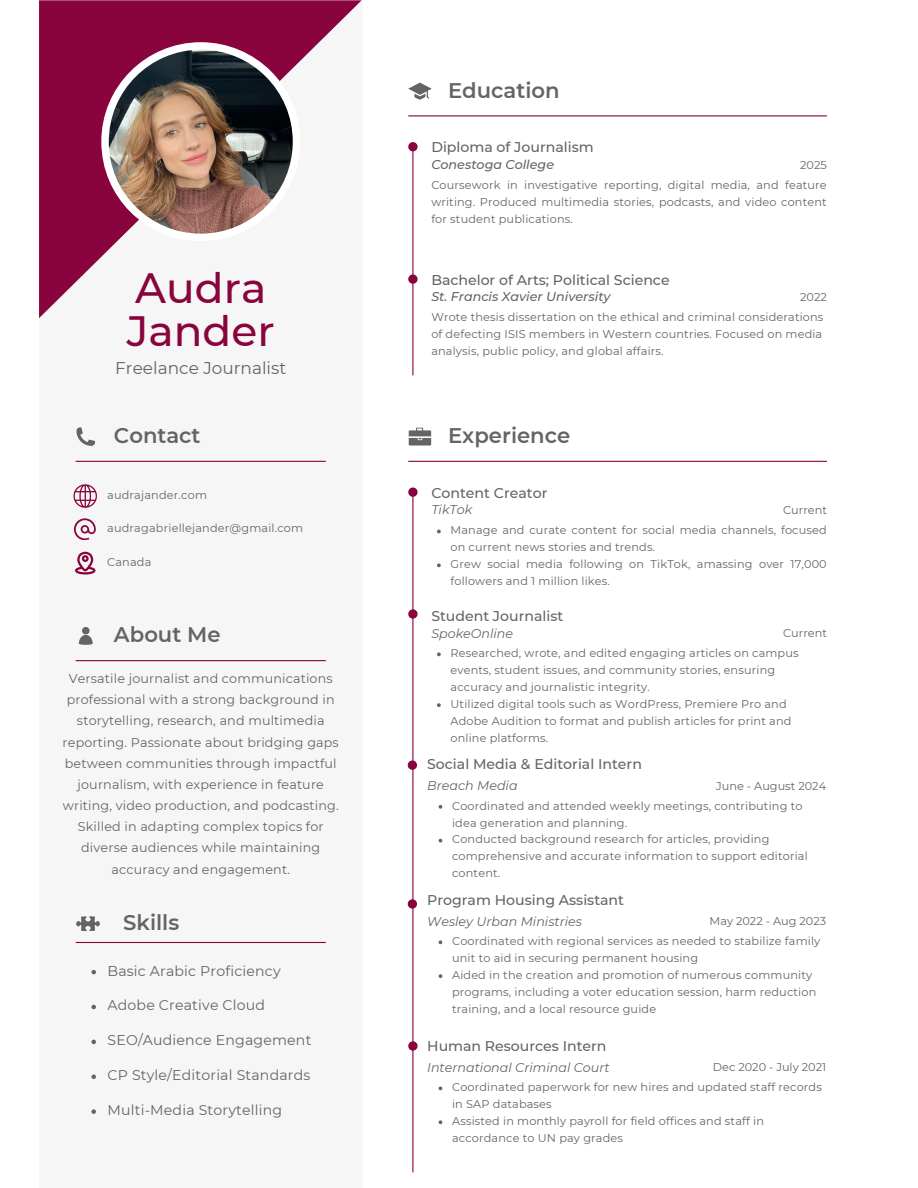
<style>
.page{position:relative;width:918px;height:1188px;background:#fff}
.page>*{position:absolute;margin:0;border:0;box-sizing:border-box;transform-origin:0 0}
.t1{font:500 42.3px "Montserrat";color:#89043d}
.t2{font:600 21.15px "Montserrat";color:#636466}
.t3{font:16.95px "Montserrat";color:#636466}
.t4{font:500 14.1px "Montserrat";color:#636466}
.t5{font:14.1px "Montserrat";letter-spacing:.015em;color:#636466}
.t6{font:12.75px/21.1px "Montserrat";letter-spacing:.015em;color:#636466;text-align:center}
.t7{font:italic 12.75px "Montserrat";color:#636466}
.t8{font:italic 500 12.75px "Montserrat";color:#636466}
.t9{font:11.25px/17px "Montserrat";letter-spacing:.015em;color:#636466}
</style>
<div class="page">
<div style="left:39px;top:0;width:324px;height:1188px;background:#f6f6f7"></div>
<svg style="left:39px;top:0;width:323px;height:318px"></svg>
<div style="left:101px;top:42px;width:199px;height:199px;background:#fff;border-radius:50%"></div>
<img style="left:109px;top:50px;width:184px;height:184px;border-radius:50%">
<hr style="left:76px;top:461px;width:250px;height:1px;background:#89043d">
<svg style="left:76px;top:427px;width:19px;height:19px"></svg>
<hr style="left:76px;top:660px;width:250px;height:1px;background:#89043d">
<hr style="left:76px;top:942px;width:250px;height:1px;background:#89043d">
<svg style="left:75px;top:552px;width:20px;height:22px"></svg>
<svg style="left:74px;top:518px;width:22px;height:22px"></svg>
<svg style="left:76px;top:916px;width:24px;height:15px"></svg>
<svg style="left:79px;top:627px;width:13px;height:18px"></svg>
<hr style="left:412px;top:146px;width:1px;height:229px;background:#89043d">
<div style="left:408px;top:142px;width:10px;height:9px;background:#89043d;border-radius:50%"></div>
<svg style="left:408px;top:274px;width:10px;height:10px"></svg>
<hr style="left:408px;top:115px;width:419px;height:1px;background:#89043d">
<hr style="left:412px;top:490px;width:1px;height:682px;background:#89043d">
<svg style="left:408px;top:487px;width:10px;height:10px"></svg>
<svg style="left:408px;top:609px;width:10px;height:10px"></svg>
<hr style="left:408px;top:461px;width:419px;height:1px;background:#89043d">
<svg style="left:409px;top:428px;width:22px;height:18px"></svg>
<svg style="left:408px;top:83px;width:24px;height:16px"></svg>
<svg style="left:74px;top:484px;width:23px;height:24px"></svg>
<svg style="left:91px;top:970px;width:5px;height:4px"></svg>
<svg style="left:91px;top:1005px;width:5px;height:4px"></svg>
<svg style="left:91px;top:1040px;width:5px;height:4px"></svg>
<svg style="left:91px;top:1075px;width:5px;height:4px"></svg>
<svg style="left:91px;top:1109px;width:5px;height:5px"></svg>
<svg style="left:437px;top:530px;width:4px;height:3px"></svg>
<svg style="left:437px;top:563px;width:4px;height:4px"></svg>
<svg style="left:437px;top:652px;width:4px;height:4px"></svg>
<svg style="left:437px;top:703px;width:4px;height:4px"></svg>
<div style="left:408px;top:760px;width:9px;height:10px;background:#89043d;border-radius:50%"></div>
<svg style="left:439px;top:805px;width:3px;height:4px"></svg>
<svg style="left:439px;top:839px;width:3px;height:4px"></svg>
<svg style="left:439px;top:940px;width:3px;height:4px"></svg>
<svg style="left:439px;top:974px;width:3px;height:4px"></svg>
<div style="left:408px;top:899px;width:9px;height:10px;background:#89043d;border-radius:50%"></div>
<svg style="left:439px;top:1120px;width:3px;height:4px"></svg>
<svg style="left:408px;top:1041px;width:10px;height:10px"></svg>
<p class="t1" style="left:135px;top:262px;width:133px">Audra</p>
<p class="t1" style="left:127px;top:305px;width:149px">Jander</p>
<h1 class="t3" style="left:115px;top:358px;width:173px">Freelance Journalist</h1>
<h3 class="t2" style="left:114px;top:422px;width:88px">Contact</h3>
<p class="t9" style="left:107px;top:486px;width:101px">audrajander.com</p>
<p class="t9" style="left:107px;top:520px;width:197px">audragabriellejander@gmail.com</p>
<p class="t9" style="left:107px;top:553px;width:46px">Canada</p>
<p class="t2" style="left:114px;top:622px;width:108px">About Me</p>
<p class="t6" style="left:63px;top:668px;width:278px">Versatile journalist and communications professional with a strong background in storytelling, research, and multimedia reporting. Passionate about bridging gaps between communities through impactful journalism, with experience in feature writing, video production, and podcasting.<br>Skilled in adapting complex topics for diverse audiences while maintaining accuracy and engagement.</p>
<h2 class="t2" style="left:123px;top:910px;width:58px">Skills</h2>
<p class="t5" style="left:108px;top:962px;width:175px">Basic Arabic Proficiency</p>
<p class="t5" style="left:108px;top:997px;width:159px">Adobe Creative Cloud</p>
<p class="t5" style="left:108px;top:1032px;width:205px">SEO/Audience Engagement</p>
<h2 class="t5" style="left:108px;top:1066px;width:204px">CP Style/Editorial Standards</h2>
<p class="t5" style="left:108px;top:1101px;width:176px">Multi-Media Storytelling</p>
<p class="t2" style="left:448px;top:77px;width:113px">Education</p>
<p class="t4" style="left:431px;top:139px;width:164px">Diploma of Journalism</p>
<p class="t8" style="left:431px;top:157px;width:124px">Conestoga College</p>
<h2 class="t9" style="left:800px;top:156px;width:28px">2025</h2>
<p class="t9" style="left:431px;top:176px;width:397px;text-align:justify">Coursework in investigative reporting, digital media, and feature writing. Produced multimedia stories, podcasts, and video content for student publications.</p>
<p class="t4" style="left:431px;top:271px;width:240px">Bachelor of Arts; Political Science</p>
<p class="t8" style="left:431px;top:289px;width:181px">St. Francis Xavier University</p>
<p class="t9" style="left:800px;top:289px;width:28px">2022</p>
<p class="t9" style="left:431px;top:309px;width:394px;text-align:justify">Wrote thesis dissertation on the ethical and criminal considerations of defecting ISIS members in Western countries. Focused on media analysis, public policy, and global affairs.</p>
<p class="t2" style="left:448px;top:422px;width:124px">Experience</p>
<p class="t4" style="left:431px;top:484px;width:118px">Content Creator</p>
<p class="t7" style="left:431px;top:502px;width:42px">TikTok</p>
<p class="t9" style="left:783px;top:502px;width:45px">Current</p>
<p class="t9" style="left:451px;top:522px;width:378px">Manage and curate content for social media channels, focused on current news stories and trends.</p>
<h2 class="t9" style="left:451px;top:556px;width:378px">Grew social media following on TikTok, amassing over 17,000 followers and 1 million likes.</h2>
<p class="t4" style="left:431px;top:607px;width:133px">Student Journalist</p>
<p class="t7" style="left:431px;top:626px;width:83px">SpokeOnline</p>
<p class="t9" style="left:783px;top:625px;width:45px">Current</p>
<p class="t9" style="left:451px;top:645px;width:350px">Researched, wrote, and edited engaging articles on campus events, student issues, and community stories, ensuring accuracy and journalistic integrity.</p>
<p class="t9" style="left:451px;top:695px;width:342px">Utilized digital tools such as WordPress, Premiere Pro and<br>Adobe Audition to format and publish articles for print and online platforms.</p>
<p class="t4" style="left:427px;top:756px;width:216px">Social Media &amp; Editorial Intern</p>
<p class="t7" style="left:427px;top:778px;width:92px">Breach Media</p>
<h2 class="t9" style="left:716px;top:777px;width:111px">June - August 2024</h2>
<p class="t9" style="left:452px;top:797px;width:352px">Coordinated and attended weekly meetings, contributing to idea generation and planning.</p>
<p class="t9" style="left:452px;top:831px;width:357px">Conducted background research for articles, providing comprehensive and accurate information to support editorial content.</p>
<p class="t4" style="left:427px;top:891px;width:198px">Program Housing Assistant</p>
<p class="t7" style="left:427px;top:914px;width:156px">Wesley Urban Ministries</p>
<p class="t9" style="left:710px;top:913px;width:118px">May 2022 - Aug 2023</p>
<p class="t9" style="left:452px;top:933px;width:370px">Coordinated with regional services as needed to stabilize family unit to aid in securing permanent housing</p>
<p class="t9" style="left:452px;top:966px;width:366px">Aided in the creation and promotion of numerous community programs, including a voter education session, harm reduction training, and a local resource guide</p>
<p class="t4" style="left:427px;top:1037px;width:181px">Human Resources Intern</p>
<p class="t7" style="left:427px;top:1060px;width:184px">International Criminal Court</p>
<p class="t9" style="left:713px;top:1059px;width:115px">Dec 2020 - July 2021</p>
<p class="t9" style="left:452px;top:1079px;width:371px">Coordinated paperwork for new hires and updated staff records in SAP databases</p>
<p class="t9" style="left:452px;top:1113px;width:313px">Assisted in monthly payroll for field offices and staff in accordance to UN pay grades</p>
</div>
